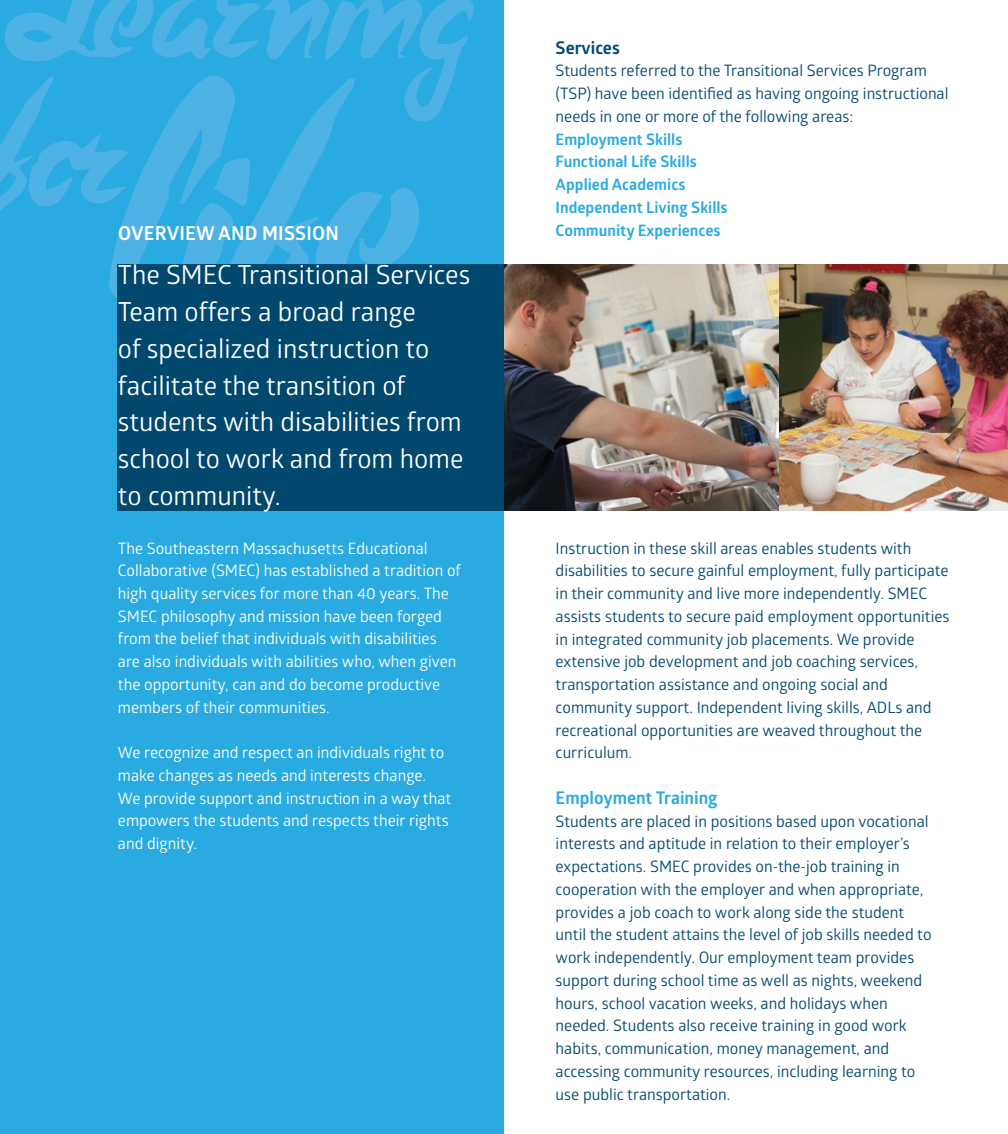
<style>
.page{position:relative;width:1008px;height:1134px;background:#fff}
.page>*{position:absolute;margin:0;border:0;box-sizing:border-box;transform-origin:0 0}
.t1{font:26.25px/36.8px "Glober";color:#fff}
.t2{font:700 19.25px "Glober";letter-spacing:.01em;color:#fff}
.t3{font:700 17.5px "Glober";color:#29abe2}
.t4{font:700 17.5px "Glober";color:#01486f}
.t5{font:15.75px/22.8px "Glober";color:#01486f}
.t6{font:15.75px/22.8px "Glober";color:#fff}
.t7{font:700 15.75px/22.8px "Glober";color:#29abe2}
</style>
<div class="page">
<img style="left:504px;top:265px;width:504px;height:246px">
<div style="left:0;top:0;width:504px;height:1134px;background:#29abe2"></div>
<svg style="left:0;top:0;width:475px;height:324px"></svg>
<div style="left:118px;top:265px;width:386px;height:246px;background:#01486f"></div>
<p class="t4" style="left:556px;top:35px;width:66px">Services</p>
<p class="t5" style="left:556px;top:59px;width:394px">Students referred to the Transitional Services Program (TSP) have been identified as having ongoing instructional needs in one or more of the following areas:</p>
<p class="t7" style="left:556px;top:127px;width:173px">Employment Skills<br>Functional Life Skills<br>Applied Academics<br>Independent Living Skills</p>
<p class="t2" style="left:118px;top:219px;width:222px">OVERVIEW AND MISSION</p>
<p class="t7" style="left:556px;top:218px;width:166px">Community Experiences</p>
<h1 class="t1" style="left:118px;top:256px;width:354px">The SMEC Transitional Services<br>Team offers a broad range<br>of specialized instruction to facilitate the transition of students with disabilities from school to work and from home to community.</h1>
<p class="t6" style="left:118px;top:536px;width:345px">The Southeastern Massachusetts Educational Collaborative (SMEC) has established a tradition of high quality services for more than 40 years. The SMEC philosophy and mission have been forged from the belief that individuals with disabilities are also individuals with abilities who, when given the opportunity, can and do become productive members of their communities.</p>
<p class="t6" style="left:118px;top:741px;width:335px">We recognize and respect an individuals right to make changes as needs and interests change.<br>We provide support and instruction in a way that empowers the students and respects their rights and dignity.</p>
<p class="t5" style="left:556px;top:536px;width:395px">Instruction in these skill areas enables students with disabilities to secure gainful employment, fully participate in their community and live more independently. SMEC assists students to secure paid employment opportunities in integrated community job placements. We provide extensive job development and job coaching services, transportation assistance and ongoing social and community support. Independent living skills, ADLs and recreational opportunities are weaved throughout the curriculum.</p>
<p class="t3" style="left:556px;top:785px;width:164px">Employment Training</p>
<p class="t5" style="left:556px;top:809px;width:377px">Students are placed in positions based upon vocational interests and aptitude in relation to their employer’s expectations. SMEC provides on-the-job training in cooperation with the employer and when appropriate, provides a job coach to work along side the student until the student attains the level of job skills needed to work independently. Our employment team provides support during school time as well as nights, weekend hours, school vacation weeks, and holidays when needed. Students also receive training in good work habits, communication, money management, and accessing community resources, including learning to use public transportation.</p>
</div>
